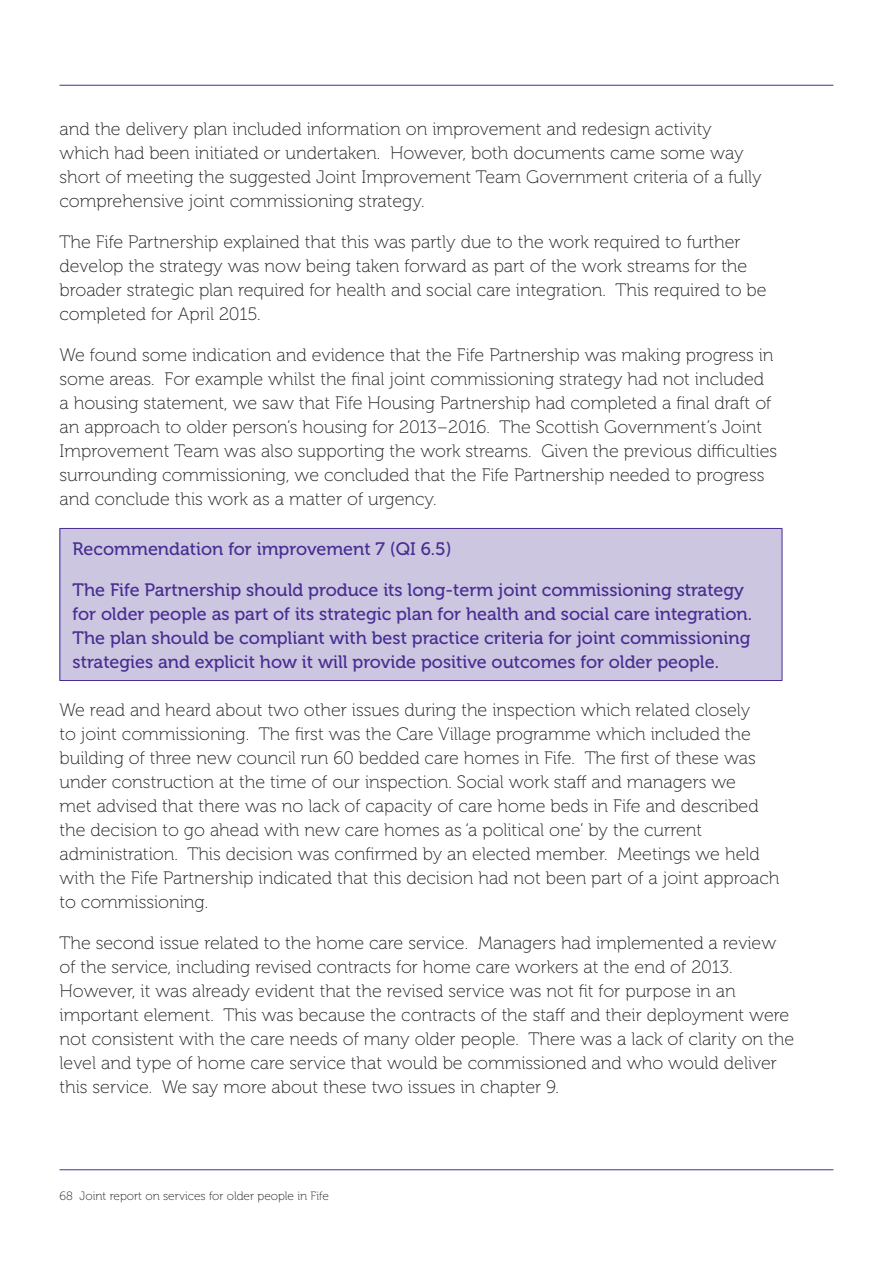
<style>
.page{position:relative;width:893px;height:1263px;background:#fff}
.page>*{position:absolute;margin:0;border:0;box-sizing:border-box;transform-origin:0 0}
.t1{font:18px/24px "Museo 100";color:#231f20}
.t2{font:18px/24px "Museo 500";color:#482e92}
.t3{font:12px "Museo 100";color:#231f20}
</style>
<div class="page">
<hr style="left:60px;top:85px;width:773px;height:1px;background:#482e92">
<hr style="left:60px;top:1169px;width:773px;height:1px;background:#482e92">
<div style="left:60px;top:528px;width:722px;height:152px;background:#cdc6e1"></div>
<hr style="left:60px;top:529px;width:1px;height:151px;background:#482e92">
<hr style="left:60px;top:528px;width:722px;height:1px;background:#482e92">
<hr style="left:782px;top:529px;width:1px;height:151px;background:#482e92">
<hr style="left:60px;top:680px;width:722px;height:1px;background:#482e92">
<p class="t1" style="left:60px;top:117px;width:704px">and the delivery plan included information on improvement and redesign activity which had been initiated or undertaken. However, both documents came some way short of meeting the suggested Joint Improvement Team Government criteria of a fully comprehensive joint commissioning strategy.</p>
<p class="t1" style="left:60px;top:230px;width:709px">The Fife Partnership explained that this was partly due to the work required to further develop the strategy was now being taken forward as part of the work streams for the broader strategic plan required for health and social care integration. This required to be completed for April 2015.</p>
<p class="t1" style="left:60px;top:343px;width:719px">We found some indication and evidence that the Fife Partnership was making progress in some areas. For example whilst the final joint commissioning strategy had not included a housing statement, we saw that Fife Housing Partnership had completed a final draft of an approach to older person’s housing for 2013–2016. The Scottish Government’s Joint Improvement Team was also supporting the work streams. Given the previous difficulties surrounding commissioning, we concluded that the Fife Partnership needed to progress and conclude this work as a matter of urgency.</p>
<p class="t2" style="left:73px;top:537px;width:380px">Recommendation for improvement 7 (QI 6.5)</p>
<p class="t2" style="left:73px;top:578px;width:681px">The Fife Partnership should produce its long-term joint commissioning strategy for older people as part of its strategic plan for health and social care integration.<br>The plan should be compliant with best practice criteria for joint commissioning strategies and explicit how it will provide positive outcomes for older people.</p>
<p class="t1" style="left:60px;top:698px;width:721px">We read and heard about two other issues during the inspection which related closely<br>to joint commissioning. The first was the Care Village programme which included the building of three new council run 60 bedded care homes in Fife. The first of these was under construction at the time of our inspection. Social work staff and managers we<br>met advised that there was no lack of capacity of care home beds in Fife and described the decision to go ahead with new care homes as ‘a political one’ by the current administration. This decision was confirmed by an elected member. Meetings we held with the Fife Partnership indicated that this decision had not been part of a joint approach to commissioning.</p>
<p class="t1" style="left:60px;top:931px;width:736px">The second issue related to the home care service. Managers had implemented a review of the service, including revised contracts for home care workers at the end of 2013.<br>However, it was already evident that the revised service was not fit for purpose in an important element. This was because the contracts of the staff and their deployment were not consistent with the care needs of many older people. There was a lack of clarity on the level and type of home care service that would be commissioned and who would deliver this service. We say more about these two issues in chapter 9.</p>
<p class="t3" style="left:60px;top:1189px;width:271px">68 Joint report on services for older people in Fife</p>
</div>
